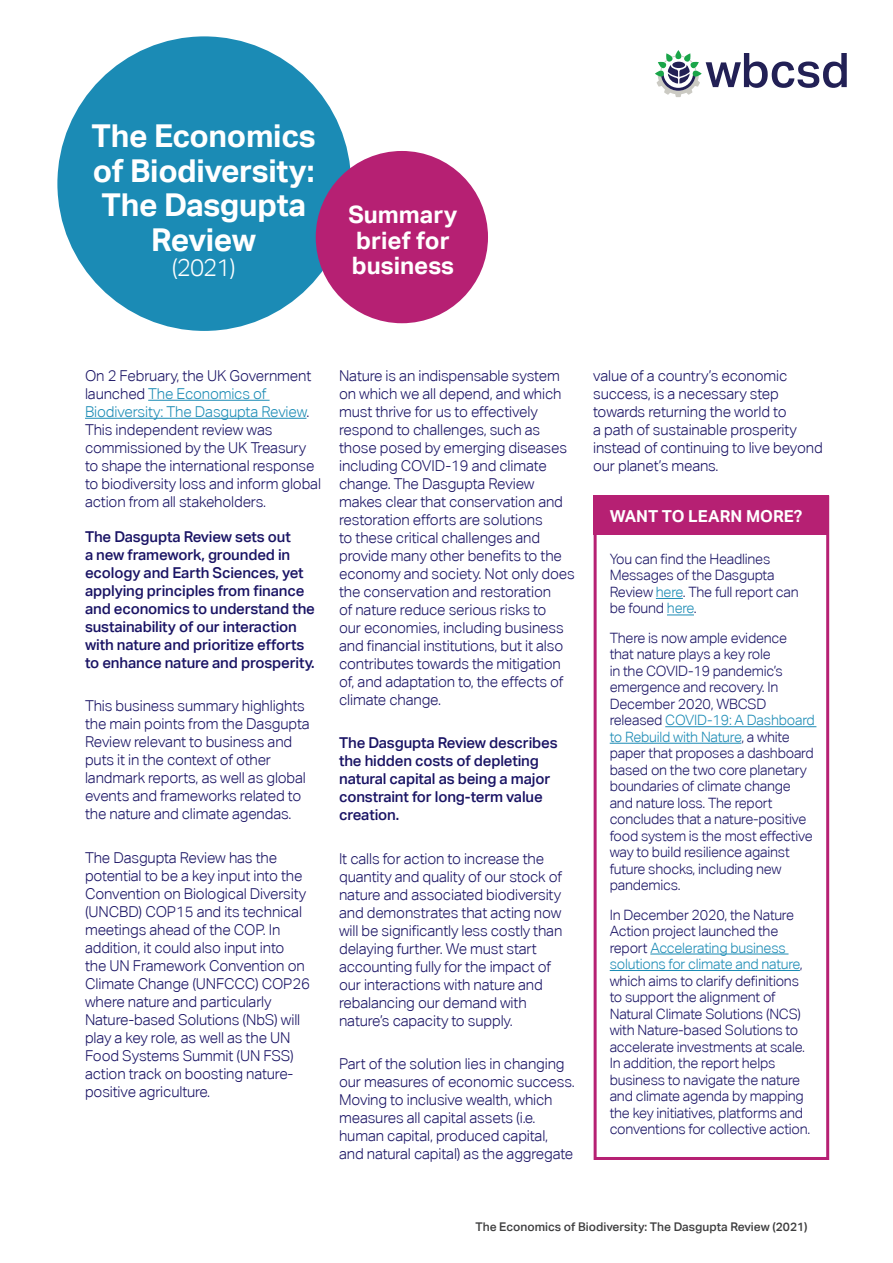
<style>
.page{position:relative;width:893px;height:1263px;background:#fff}
.page>*{position:absolute;margin:0;border:0;box-sizing:border-box;transform-origin:0 0}
.t1{font:700 31.5px/34.5px "Aktiv Grotesk";letter-spacing:-.01em;color:#fff;text-align:center}
.t2{font:700 24px/25.5px "Aktiv Grotesk";color:#fff}
.t3{font:300 24px "Aktiv Grotesk";color:#fff}
.t4{font:700 16.5px "Aktiv Grotesk";color:#fff}
.t5{font:300 15px/18px "Aktiv Grotesk";letter-spacing:-.01em;color:#191364}
.t6{font:500 15px/18px "Aktiv Grotesk";letter-spacing:-.01em;color:#191364}
.t7{font:300 14.25px/16.5px "Aktiv Grotesk";letter-spacing:-.015em;color:#191364}
.t8{font:500 12px "Aktiv Grotesk";color:#3e3e3f}
.s1{color:#1b8bb5}
</style>
<div class="page">
<div style="left:57px;top:36px;width:294px;height:295px;background:#1b8bb5;border-radius:50%"></div>
<div style="left:316px;top:151px;width:172px;height:172px;background:#b62073;border-radius:50%"></div>
<hr style="left:148px;top:400px;width:122px;height:1px;background:#1b8bb5">
<hr style="left:85px;top:418px;width:221px;height:1px;background:#1b8bb5">
<svg style="left:655px;top:50px;width:192px;height:47px"></svg>
<div style="left:593px;top:495px;width:236px;height:40px;background:#b62073"></div>
<div style="left:594px;top:495px;width:235px;height:665px;border:3px solid #b62073"></div>
<svg style="left:656px;top:598px;width:27px;height:1px"></svg>
<svg style="left:667px;top:614px;width:27px;height:1px"></svg>
<hr style="left:665px;top:726px;width:151px;height:1px;background:#1b8bb5">
<hr style="left:610px;top:743px;width:131px;height:1px;background:#1b8bb5">
<hr style="left:650px;top:953px;width:138px;height:1px;background:#1b8bb5">
<hr style="left:610px;top:970px;width:190px;height:1px;background:#1b8bb5">
<p class="t1" style="left:92px;top:119px;width:226px">The Economics of Biodiversity:<br>The Dasgupta<br>Review</p>
<p class="t3" style="left:172px;top:254px;width:65px">(2021)</p>
<p class="t2" style="left:348px;top:202px;width:111px">Summary brief for business</p>
<p class="t5" style="left:85px;top:366px;width:238px">On 2 February, the UK Government launched <span class="s1">The Economics of<br>Biodiversity: The Dasgupta Review</span>.<br>This independent review was commissioned by the UK Treasury to shape the international response to biodiversity loss and inform global action from all stakeholders.</p>
<p class="t6" style="left:85px;top:527px;width:231px">The Dasgupta Review sets out<br>a new framework, grounded in ecology and Earth Sciences, yet applying principles from finance and economics to understand the sustainability of our interaction with nature and prioritize efforts to enhance nature and prosperity.</p>
<p class="t5" style="left:85px;top:697px;width:226px">This business summary highlights the main points from the Dasgupta<br>Review relevant to business and puts it in the context of other landmark reports, as well as global events and frameworks related to the nature and climate agendas.</p>
<p class="t5" style="left:85px;top:848px;width:226px">The Dasgupta Review has the potential to be a key input into the<br>Convention on Biological Diversity (UNCBD) COP15 and its technical meetings ahead of the COP. In addition, it could also input into<br>the UN Framework Convention on<br>Climate Change (UNFCCC) COP26 where nature and particularly<br>Nature-based Solutions (NbS) will play a key role, as well as the UN<br>Food Systems Summit (UN FSS) action track on boosting nature&shy;positive agriculture.</p>
<p class="t5" style="left:339px;top:366px;width:237px">Nature is an indispensable system on which we all depend, and which must thrive for us to effectively respond to challenges, such as those posed by emerging diseases including COVID-19 and climate change. The Dasgupta Review makes clear that conservation and restoration efforts are solutions<br>to these critical challenges and provide many other benefits to the economy and society. Not only does the conservation and restoration<br>of nature reduce serious risks to<br>our economies, including business and financial institutions, but it also contributes towards the mitigation of, and adaptation to, the effects of climate change.</p>
<p class="t6" style="left:339px;top:734px;width:220px">The Dasgupta Review describes the hidden costs of depleting natural capital as being a major constraint for long-term value creation.</p>
<p class="t5" style="left:339px;top:849px;width:225px">It calls for action to increase the quantity and quality of our stock of nature and associated biodiversity and demonstrates that acting now will be significantly less costly than delaying further. We must start accounting fully for the impact of our interactions with nature and rebalancing our demand with nature’s capacity to supply.</p>
<p class="t5" style="left:339px;top:1055px;width:237px">Part of the solution lies in changing our measures of economic success.<br>Moving to inclusive wealth, which measures all capital assets (i.e. human capital, produced capital, and natural capital) as the aggregate</p>
<p class="t5" style="left:593px;top:366px;width:231px">value of a country’s economic success, is a necessary step towards returning the world to<br>a path of sustainable prosperity instead of continuing to live beyond our planet’s means.</p>
<p class="t4" style="left:610px;top:507px;width:194px">WANT TO LEARN MORE?</p>
<p class="t7" style="left:610px;top:551px;width:190px">You can find the Headlines<br>Messages of the Dasgupta<br>Review <span class="s1">here</span>. The full report can be found <span class="s1">here</span>.</p>
<p class="t7" style="left:610px;top:629px;width:207px">There is now ample evidence that nature plays a key role<br>in the COVID-19 pandemic’s emergence and recovery. In<br>December 2020, WBCSD released <span class="s1">COVID-19: A Dashboard to Rebuild with Nature</span>, a white paper that proposes a dashboard based on the two core planetary boundaries of climate change and nature loss. The report concludes that a nature-positive food system is the most effective way to build resilience against future shocks, including new pandemics.</p>
<p class="t7" style="left:610px;top:906px;width:202px">In December 2020, the Nature<br>Action project launched the report <span class="s1">Accelerating business solutions for climate and nature</span>, which aims to clarify definitions to support the alignment of<br>Natural Climate Solutions (NCS) with Nature-based Solutions to accelerate investments at scale.<br>In addition, the report helps business to navigate the nature and climate agenda by mapping the key initiatives, platforms and conventions for collective action.</p>
<p class="t8" style="left:475px;top:1219px;width:334px">The Economics of Biodiversity: The Dasgupta Review (2021)</p>
</div>
